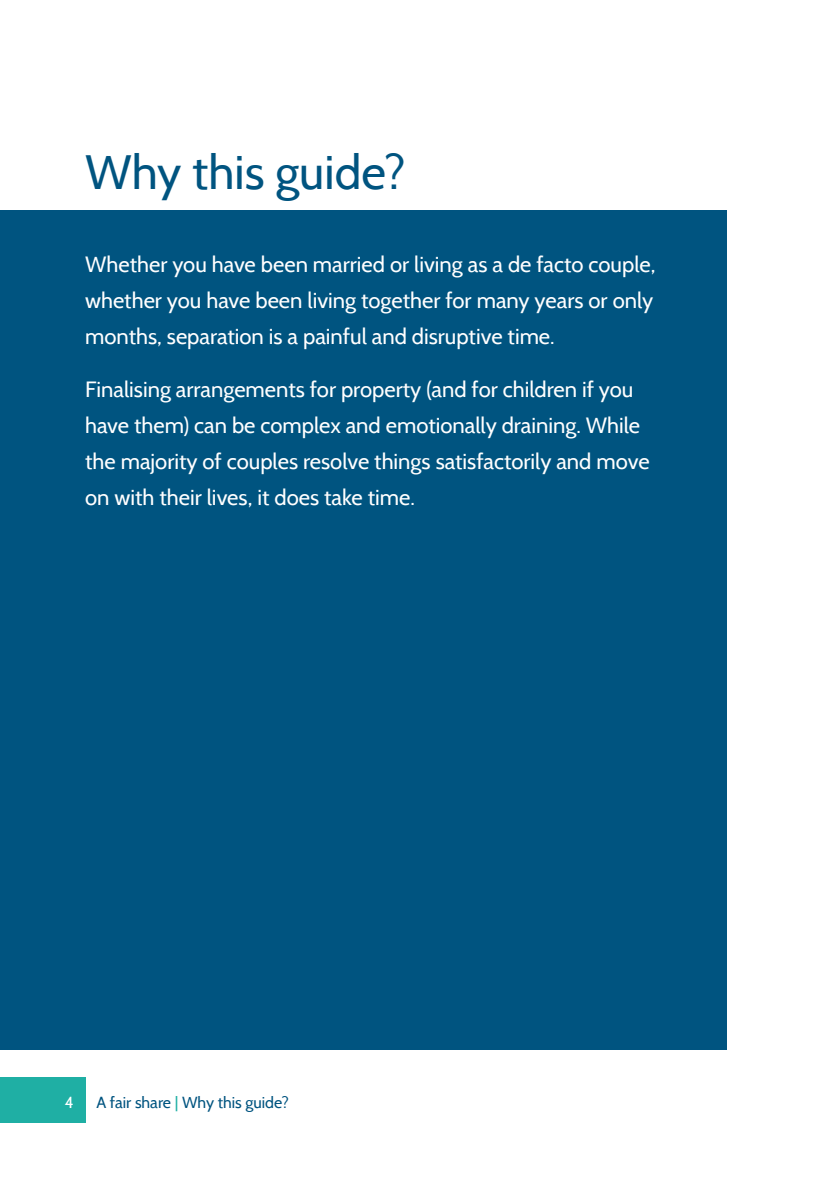
<style>
.page{position:relative;width:840px;height:1191px;background:#fff}
.page>*{position:absolute;margin:0;border:0;box-sizing:border-box;transform-origin:0 0}
.Heading_1{font:48px "Cabin";color:#005480}
.Intro_text{font:22px/36px "Cabin";color:#fff;text-align:justify}
.t1{font:16px "Cabin";color:#005480}
.t2{font:16px "Cabin";color:#fff}
.s1{color:#1fafa4}
</style>
<div class="page">
<div style="left:0;top:1077px;width:85px;height:46px;background:#1fafa4"></div>
<div style="left:0;top:210px;width:726px;height:839px;background:#005480"></div>
<p class="Heading_1" style="left:85px;top:143px;width:322px">Why this guide?</p>
<p class="Intro_text" style="left:85px;top:246px;width:571px">Whether you have been married or living as a de facto couple, whether you have been living together for many years or only months, separation is a painful and disruptive time.</p>
<p class="Intro_text" style="left:85px;top:371px;width:565px;text-align:left">Finalising arrangements for property (and for children if you have them) can be complex and emotionally draining. While the majority of couples resolve things satisfactorily and move on with their lives, it does take time.</p>
<p class="t2" style="left:65px;top:1092px;width:10px">4</p>
<p class="t1" style="left:96px;top:1092px;width:194px">A fair share <span class="s1">|</span> Why this guide?</p>
</div>
